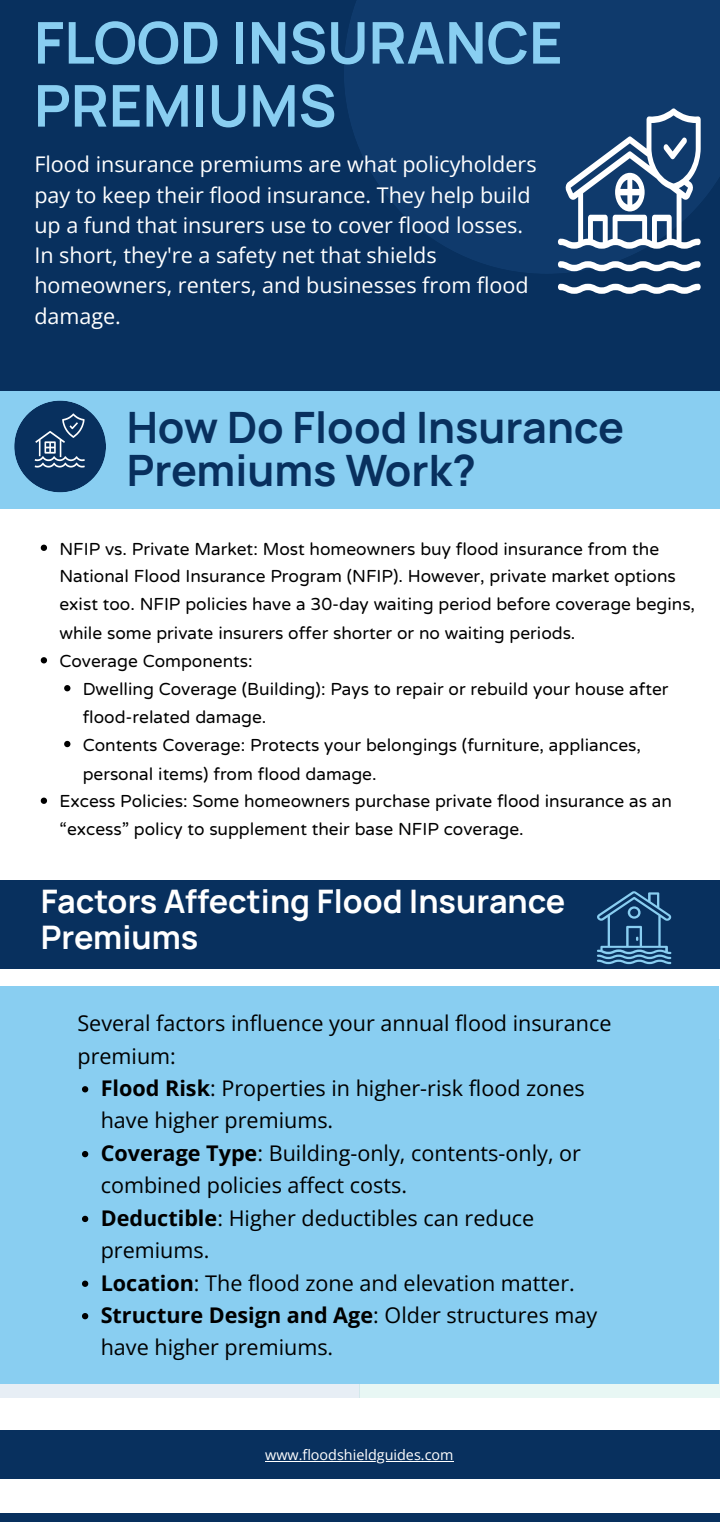
<style>
.page{position:relative;width:720px;height:1522px;background:#fff}
.page>*{position:absolute;margin:0;border:0;box-sizing:border-box;transform-origin:0 0}
.t1{font:700 57.6px/63px "Manrope";color:#89cef1}
.t2{font:700 43.2px/43.2px "Manrope";color:#08305e}
.t3{font:700 32.4px/36px "Manrope";color:#fff}
.t4{font:21.6px/28.2px "NTR";color:#000}
.t5{font:21.6px/32.4px "Open Sans";color:#000}
.t6{font:21.6px/30.2px "Open Sans";color:#fff}
.t7{font:14.4px "Open Sans";color:#fff}
.s1{font-weight:700}
</style>
<div class="page">
<div style="left:0;top:0;width:720px;height:397px;background:#08305e"></div>
<div style="left:0;top:391px;width:720px;height:117px;background:#89cef1"></div>
<svg style="left:344px;top:0;width:376px;height:274px;fill:#0f3a6c"></svg>
<svg style="left:0;top:1039px;width:359px;height:358px;background:#dae9f4"></svg>
<div style="left:359px;top:1039px;width:361px;height:358px;background:#e8f7f4"></div>
<div style="left:0;top:1430px;width:720px;height:48px;background:#08305e"></div>
<div style="left:0;top:880px;width:720px;height:88px;background:#08305e"></div>
<div style="left:14px;top:400px;width:92px;height:92px;background:#08305e;border-radius:50%"></div>
<div style="left:1px;top:986px;width:718px;height:397px;background:#89cef1"></div>
<svg style="left:558px;top:108px;width:143px;height:186px"></svg>
<svg style="left:35px;top:413px;width:50px;height:54px"></svg>
<svg style="left:41px;top:544px;width:6px;height:7px"></svg>
<svg style="left:41px;top:657px;width:6px;height:6px"></svg>
<svg style="left:64px;top:685px;width:6px;height:6px"></svg>
<svg style="left:64px;top:741px;width:6px;height:6px"></svg>
<svg style="left:41px;top:797px;width:6px;height:7px"></svg>
<svg style="left:597px;top:891px;width:74px;height:73px"></svg>
<svg style="left:82px;top:1086px;width:6px;height:6px"></svg>
<svg style="left:82px;top:1151px;width:6px;height:6px"></svg>
<svg style="left:82px;top:1215px;width:6px;height:7px"></svg>
<svg style="left:82px;top:1280px;width:6px;height:7px"></svg>
<svg style="left:82px;top:1313px;width:6px;height:6px"></svg>
<hr style="left:265px;top:1461px;width:189px;height:1px;background:#fff">
<div style="left:0;top:1513px;width:720px;height:9px;background:#08305e"></div>
<p class="t1" style="left:34px;top:11px;width:530px">FLOOD INSURANCE<br>PREMIUMS</p>
<p class="t6" style="left:34px;top:149px;width:504px">Flood insurance premiums are what policyholders pay to keep their flood insurance. They help build up a fund that insurers use to cover flood losses.</p>
<p class="t6" style="left:34px;top:240px;width:496px">In short, they're a safety net that shields homeowners, renters, and businesses from flood damage.</p>
<p class="t2" style="left:127px;top:406px;width:499px">How Do Flood Insurance<br>Premiums Work?</p>
<p class="t4" style="left:59px;top:533px;width:637px">NFIP vs. Private Market: Most homeowners buy flood insurance from the National Flood Insurance Program (NFIP). However, private market options exist too. NFIP policies have a 30-day waiting period before coverage begins, while some private insurers offer shorter or no waiting periods.</p>
<p class="t4" style="left:59px;top:645px;width:195px">Coverage Components:</p>
<p class="t4" style="left:83px;top:673px;width:587px;line-height:27.9px">Dwelling Coverage (Building): Pays to repair or rebuild your house after flood-related damage.</p>
<p class="t4" style="left:83px;top:729px;width:560px;line-height:28.8px">Contents Coverage: Protects your belongings (furniture, appliances, personal items) from flood damage.</p>
<p class="t4" style="left:59px;top:786px;width:614px;line-height:27.9px">Excess Policies: Some homeowners purchase private flood insurance as an “excess” policy to supplement their base NFIP coverage.</p>
<p class="t3" style="left:41px;top:883px;width:526px">Factors Affecting Flood Insurance<br>Premiums</p>
<p class="t5" style="left:77px;top:1006px;width:536px">Several factors influence your annual flood insurance premium:</p>
<p class="t5" style="left:101px;top:1071px;width:486px"><span class="s1">Flood Risk</span>: Properties in higher-risk flood zones have higher premiums.</p>
<p class="t5" style="left:101px;top:1136px;width:482px"><span class="s1">Coverage Type</span>: Building-only, contents-only, or combined policies affect costs.</p>
<p class="t5" style="left:101px;top:1201px;width:435px"><span class="s1">Deductible</span>: Higher deductibles can reduce premiums.</p>
<p class="t5" style="left:101px;top:1266px;width:476px"><span class="s1">Location</span>: The flood zone and elevation matter.</p>
<p class="t5" style="left:101px;top:1298px;width:498px"><span class="s1">Structure Design and Age</span>: Older structures may have higher premiums.</p>
<p class="t7" style="left:265px;top:1444px;width:190px">www.floodshieldguides.com</p>
</div>
